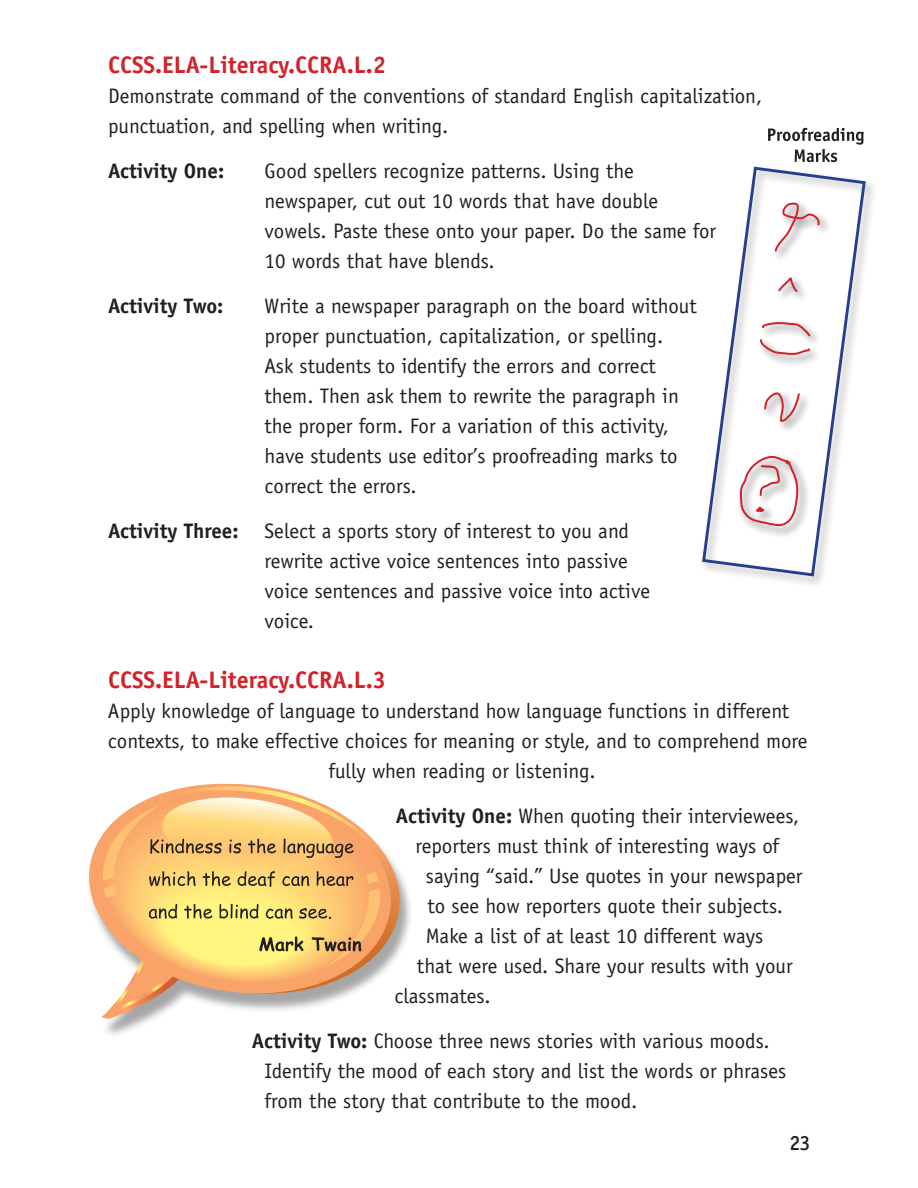
<style>
.page{position:relative;width:918px;height:1188px;background:#fff}
.page>*{position:absolute;margin:0;border:0;box-sizing:border-box;transform-origin:0 0}
.t1{font:700 24px "Officina Sans";color:#d1232a}
.t2{font:21px/30px "Officina Sans";color:#231f20}
.t3{font:700 21px "Officina Sans";color:#231f20}
.t4{font:500 21px "Officina San ITC";color:#231f20}
.s1{font-weight:700}
</style>
<div class="page">
<div style="left:700px;top:164px;width:178px;height:425px;background:#231f20;opacity:.4"></div>
<svg style="left:700px;top:165px;width:167px;height:413px"></svg>
<svg style="left:768px;top:128px;width:96px;height:34px"></svg>
<div style="left:87px;top:788px;width:326px;height:250px;background:#231f20;opacity:.4"></div>
<svg style="left:404px;top:788px;width:9px;height:218px"></svg>
<svg style="left:87px;top:783px;width:317px;height:223px"></svg>
<svg style="left:91px;top:784px;width:297px;height:211px"></svg>
<svg style="left:101px;top:786px;width:280px;height:233px;background:#edc88b"></svg>
<p class="t1" style="left:108px;top:50px;width:280px">CCSS.ELA-Literacy.CCRA.L.2</p>
<p class="t2" style="left:108px;top:81px;width:656px">Demonstrate command of the conventions of standard English capitalization, punctuation, and spelling when writing.</p>
<p class="t3" style="left:108px;top:158px;width:118px">Activity One:</p>
<p class="t2" style="left:265px;top:156px;width:453px">Good spellers recognize patterns. Using the newspaper, cut out 10 words that have double vowels. Paste these onto your paper. Do the same for 10 words that have blends.</p>
<p class="t3" style="left:108px;top:293px;width:117px">Activity Two:</p>
<p class="t2" style="left:265px;top:291px;width:434px">Write a newspaper paragraph on the board without proper punctuation, capitalization, or spelling.<br>Ask students to identify the errors and correct them. Then ask them to rewrite the paragraph in the proper form. For a variation of this activity, have students use editor’s proofreading marks to correct the errors.</p>
<p class="t2" style="left:265px;top:516px;width:387px;text-indent:-157px"><span class="s1">Activity Three:</span> Select a sports story of interest to you and rewrite active voice sentences into passive voice sentences and passive voice into active voice.</p>
<p class="t1" style="left:108px;top:665px;width:280px">CCSS.ELA-Literacy.CCRA.L.3</p>
<p class="t2" style="left:108px;top:696px;width:683px">Apply knowledge of language to understand how language functions in different</p>
<p class="t2" style="left:108px;top:726px;width:701px">contexts, to make effective choices for meaning or style, and to comprehend more</p>
<p class="t2" style="left:328px;top:756px;width:269px">fully when reading or listening.</p>
<p class="t2" style="left:396px;top:801px;width:405px"><span class="s1">Activity One:</span> When quoting their interviewees,</p>
<p class="t2" style="left:415px;top:831px;width:365px">reporters must think of interesting ways of</p>
<p class="t2" style="left:426px;top:861px;width:378px">saying “said.” Use quotes in your newspaper</p>
<p class="t2" style="left:427px;top:891px;width:357px">to see how reporters quote their subjects.</p>
<p class="t2" style="left:426px;top:921px;width:339px">Make a list of at least 10 different ways</p>
<p class="t2" style="left:417px;top:951px;width:377px">that were used. Share your results with your</p>
<p class="t2" style="left:394px;top:981px;width:98px">classmates.</p>
<p class="t2" style="left:265px;top:1026px;width:523px;text-indent:-13px"><span class="s1">Activity Two:</span> Choose three news stories with various moods.<br>Identify the mood of each story and list the words or phrases from the story that contribute to the mood.</p>
<p class="t4" style="left:789px;top:1130px;width:22px">23</p>
</div>
